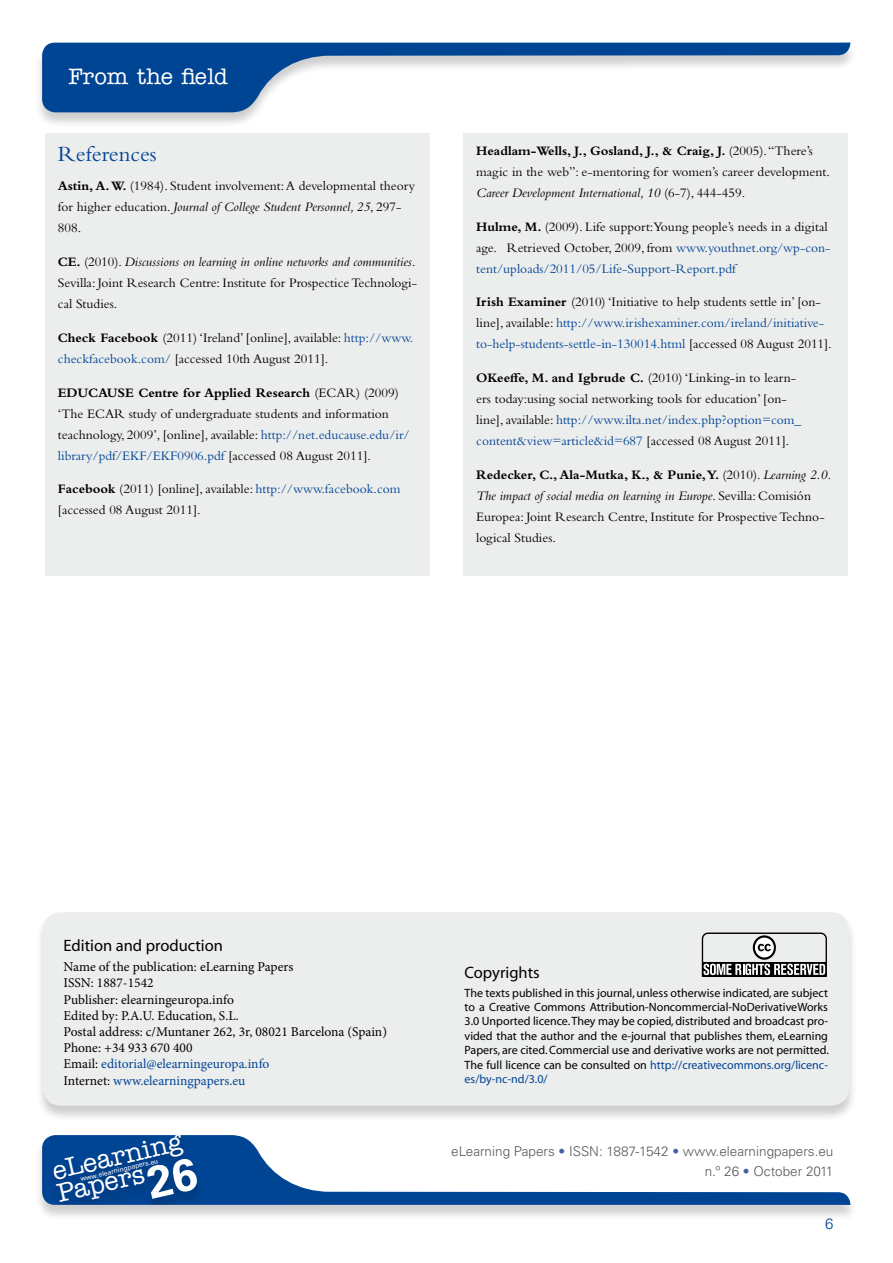
<style>
.page{position:relative;width:893px;height:1263px;background:#fff}
.page>*{position:absolute;margin:0;border:0;box-sizing:border-box;transform-origin:0 0}
.t1{font:500 26.25px/23.1px "American Typewriter Std";color:#fff}
.t2{font:500 22.5px "American Typewriter Std";color:#fff}
.t3{font:22.5px "Bembo Std";color:#004494}
.t4{font:16.5px "Myriad";color:#000}
.t5{font:300 15px "Univers LT Std";color:#004494}
.t6{font:13.5px/21px "Bembo Std";color:#000}
.t7{font:13.5px/16.2px "Minion Pro";color:#000}
.t8{font:13.5px/21px "Bembo Std";color:#004494}
.t9{font:300 13.5px/20.4px "Univers LT Std";color:#58585a;text-align:right}
.t10{font:12px/14.4px "Myriad";color:#000;text-align:justify}
.t11{font:6.75px "Univers LT Std";color:#fff}
.s1{font-weight:700}
.s2{font-style:italic}
.s3{color:#004494}
.s4{font-weight:700;color:#000}
.s5{color:#000}
.s6{font-family:"Univers LT Std";font-weight:700;font-size:45px}
.s7{color:#4460a5}
</style>
<div class="page">
<div style="left:34px;top:1135px;width:824px;height:87px;background:#000;opacity:.2"></div>
<svg style="left:42px;top:1135px;width:808px;height:70px"></svg>
<div style="left:45px;top:1135px;width:159px;height:70px;background:#00418d"></div>
<div style="left:34px;top:43px;width:824px;height:86px;background:#000;opacity:.2"></div>
<svg style="left:42px;top:43px;width:808px;height:69px"></svg>
<div style="left:463px;top:133px;width:385px;height:442px;background:#eceded"></div>
<div style="left:35px;top:912px;width:823px;height:210px;background:#000;opacity:.2"></div>
<div style="left:43px;top:912px;width:806px;height:194px;background:#eceded;border-radius:18px"></div>
<svg style="left:701px;top:932px;width:126px;height:45px"></svg>
<div style="left:45px;top:133px;width:385px;height:442px;background:#eceded"></div>
<h2 class="t2" style="left:68px;top:64px;width:161px">From the field</h2>
<h2 class="t3" style="left:58px;top:141px;width:100px">References</h2>
<p class="t6" style="left:58px;top:175px;width:359px"><span class="s1">Astin, A. W.</span> (1984). Student involvement: A developmental theory for higher education. <span class="s2">Journal of College Student Personnel, 25</span>, 297-<br>808.</p>
<p class="t6" style="left:58px;top:251px;width:361px;text-align:justify"><span class="s1">CE.</span> (2010). <span class="s2">Discussions on learning in online networks and communities</span>.<br>Sevilla: Joint Research Centre: Institute for Prospectice Technologi&shy;cal Studies.</p>
<p class="t6" style="left:58px;top:327px;width:357px"><span class="s1">Check Facebook</span> (2011) ‘Ireland’ [online], available: <span class="s3">http://www. checkfacebook.com/</span> [accessed 10th August 2011].</p>
<p class="t6" style="left:58px;top:382px;width:353px"><span class="s1">EDUCAUSE Centre for Applied Research</span> (ECAR) (2009) ‘The ECAR study of undergraduate students and information teachnology, 2009’, [online], available: <span class="s3">http://net.educause.edu/ir/ library/pdf/EKF/EKF0906.pdf</span> [accessed 08 August 2011].</p>
<p class="t6" style="left:58px;top:478px;width:344px"><span class="s1">Facebook</span> (2011) [online], available: <span class="s3">http://www.facebook.com </span>[accessed 08 August 2011].</p>
<p class="t6" style="left:476px;top:140px;width:355px"><span class="s1">Headlam-Wells, J., Gosland, J., &amp; Craig, J.</span> (2005). “There’s magic in the web”: e-mentoring for women’s career development.<br><span class="s2">Career Development International, 10</span> (6-7), 444-459.</p>
<p class="t6" style="left:476px;top:216px;width:356px"><span class="s1">Hulme, M.</span> (2009). Life support:Young people’s needs in a digital age. Retrieved October, 2009, from <span class="s3">www.youthnet.org/wp-con&shy;tent/uploads/2011/05/Life-Support-Report.pdf</span></p>
<p class="t8" style="left:476px;top:291px;width:357px"><span class="s4">Irish Examiner</span> <span class="s5">(2010) ‘Initiative to help students settle in’ [on&shy;line], available:</span> http://www.irishexaminer.com/ireland/initiative&shy;to-help-students-settle-in-130014.html <span class="s5">[accessed 08 August 2011].</span></p>
<p class="t6" style="left:476px;top:367px;width:326px"><span class="s1">OKeeffe, M. and Igbrude C.</span> (2010) ‘Linking-in to learn&shy;ers today:using social networking tools for education’ [on&shy;line], available: <span class="s3">http://www.ilta.net/index.php?option=com_ content&amp;view=article&amp;id=687</span> [accessed 08 August 2011].</p>
<p class="t6" style="left:476px;top:464px;width:357px"><span class="s1">Redecker, C., Ala-Mutka, K., &amp; Punie, Y.</span> (2010). <span class="s2">Learning 2.0.<br>The impact of social media on learning in Europe</span>. Sevilla: Comisión Europea: Joint Research Centre, Institute for Prospective Techno&shy;logical Studies.</p>
<p class="t4" style="left:64px;top:937px;width:161px">Edition and production</p>
<p class="t7" style="left:64px;top:959px;width:325px">Name of the publication: eLearning Papers<br>ISSN: 1887-1542<br>Publisher: elearningeuropa.info<br>Edited by: P.A.U. Education, S.L.<br>Postal address: c/Muntaner 262, 3r, 08021 Barcelona (Spain)<br>Phone: +34 933 670 400<br>Email: <span class="s3">editorial@elearningeuropa.info<br></span>Internet: <span class="s3">www.elearningpapers.eu</span></p>
<h1 class="t1" style="left:50px;top:1160px;width:141px;rotate:-13deg">eLearning<br>Papers<span class="s6">26</span></h1>
<p class="t11" style="left:80px;top:1175px;width:81px;rotate:-13deg">www.elearningpapers.eu</p>
<p class="t4" style="left:465px;top:964px;width:77px">Copyrights</p>
<p class="t10" style="left:465px;top:986px;width:366px">The texts published in this journal, unless otherwise indicated, are subject to a Creative Commons Attribution-Noncommercial-NoDerivativeWorks 3.0 Unported licence. They may be copied, distributed and broadcast pro&shy;vided that the author and the e-journal that publishes them, eLearning Papers, are cited. Commercial use and derivative works are not permitted.<br>The full licence can be consulted on <span class="s3">http://creativecommons.org/licenc&shy;es/by-nc-nd/3.0/</span></p>
<p class="t9" style="left:451px;top:1141px;width:384px">eLearning Papers <span class="s7">•</span> ISSN: 1887-1542 <span class="s7">•</span> www.elearningpapers.eu n.º 26 <span class="s7">•</span> October 2011</p>
<p class="t5" style="left:825px;top:1215px;width:10px">6</p>
</div>
